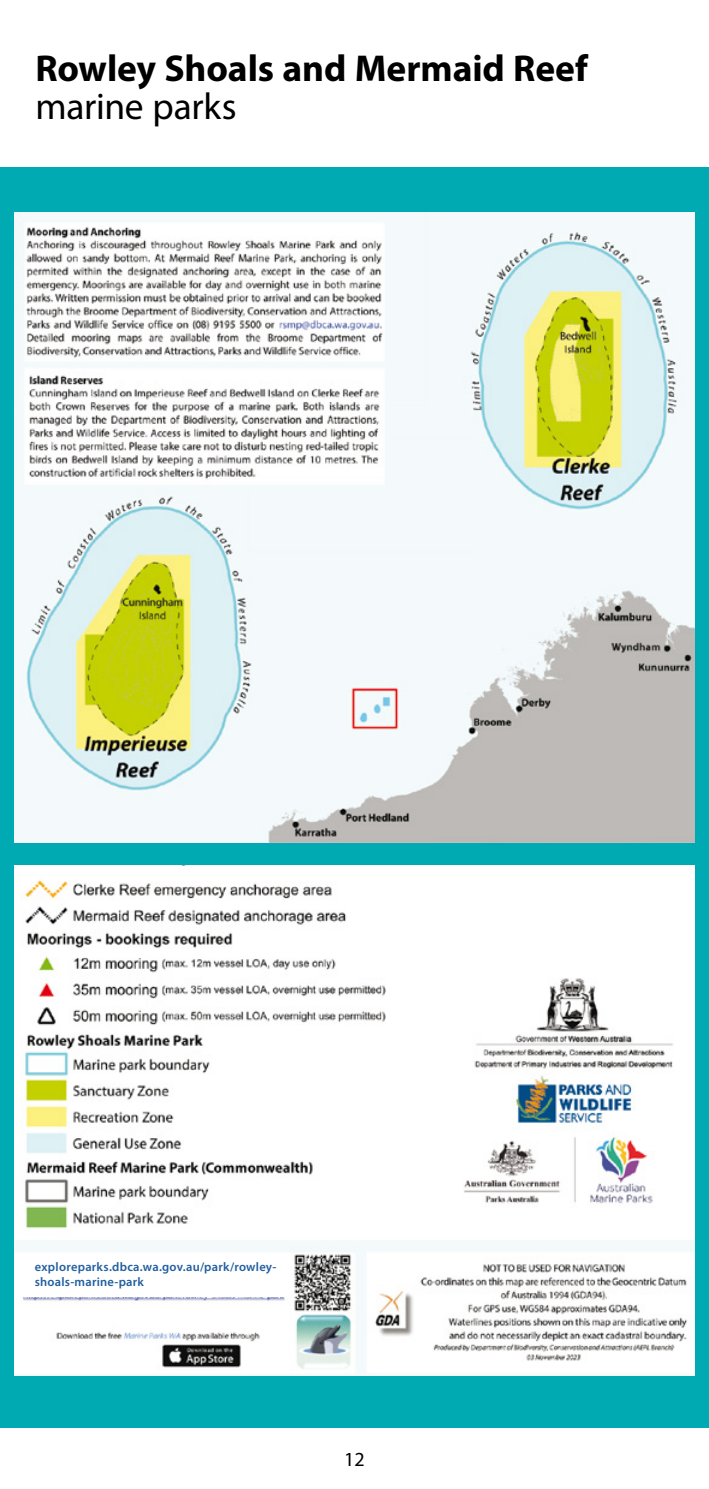
<style>
.page{position:relative;width:709px;height:1489px;background:#fff}
.page>*{position:absolute;margin:0;border:0;box-sizing:border-box;transform-origin:0 0}
.t1{font:700 37.5px "Myriad Pro";letter-spacing:-.005em;color:#000}
.t2{font:37.5px "Myriad Pro";letter-spacing:-.01em;color:#000}
.t3{font:20px "Myriad Pro";color:#000}
.t4{font:600 12.5px/15px "Myriad Pro";letter-spacing:.02em;color:#215e9e}
</style>
<div class="page">
<div style="left:0;top:167px;width:709px;height:1260px;background:#00aab3"></div>
<img style="left:15px;top:865px;width:679px;height:510px">
<img style="left:15px;top:212px;width:679px;height:630px">
<img style="left:19px;top:217px;width:370px;height:272px">
<div style="left:21px;top:1254px;width:270px;height:42px;background:#fff"></div>
<h1 class="t1" style="left:35px;top:44px;width:554px">Rowley Shoals and Mermaid Reef</h1>
<h1 class="t2" style="left:35px;top:83px;width:203px">marine parks</h1>
<p class="t4" style="left:35px;top:1259px;width:243px">exploreparks.dbca.wa.gov.au/park/rowley&shy;shoals-marine-park</p>
<h2 class="t3" style="left:344px;top:1446px;width:22px">12</h2>
</div>
